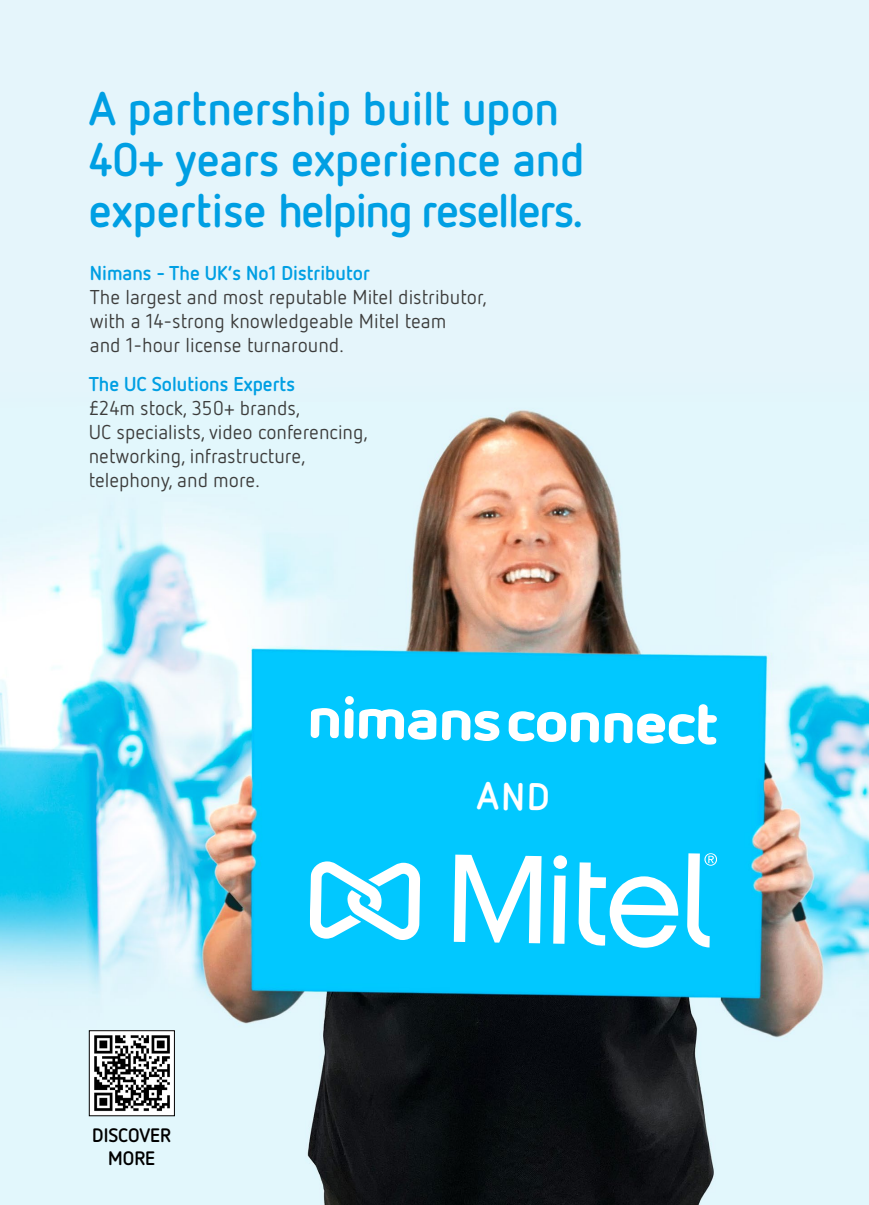
<style>
.page{position:relative;width:869px;height:1205px;background:#fff}
.page>*{position:absolute;margin:0;border:0;box-sizing:border-box;transform-origin:0 0}
.t1{font:700 46.88px/51.1px "Netto OT";color:#009fe3}
.t2{font:20px/24px "Netto OT";color:#3c3c3b}
.t3{font:700 20px "Netto OT";color:#009fe3}
.t4{font:700 19.38px/23.4px "Netto OT";color:#000;text-align:center}
</style>
<div class="page">
<div style="left:0;top:0;width:868px;height:1205px;background:#e5f5fb"></div>
<img style="left:0;top:410px;width:868px;height:795px">
<div style="left:553px;top:855px;width:14px;height:14px;background:#fff;border-radius:50%"></div>
<svg style="left:453px;top:854px;width:88px;height:89px;background:#75e1ff"></svg>
<svg style="left:309px;top:861px;width:111px;height:79px;background:#75e1ff"></svg>
<svg style="left:686px;top:853px;width:30px;height:94px;background:#6adeff"></svg>
<svg style="left:553px;top:875px;width:12px;height:69px"></svg>
<svg style="left:578px;top:862px;width:100px;height:86px;background:#68deff"></svg>
<img style="left:91px;top:1032px;width:82px;height:82px">
<div style="left:89px;top:1030px;width:86px;height:86px;border:1px solid #000"></div>
<svg style="left:508px;top:711px;width:90px;height:32px;background:#8be5ff"></svg>
<svg style="left:604px;top:704px;width:112px;height:41px;background:#73e0ff"></svg>
<div style="left:345px;top:696px;width:9px;height:9px;background:#fff;border-radius:50%"></div>
<svg style="left:359px;top:709px;width:140px;height:32px;background:#8fe6ff"></svg>
<svg style="left:310px;top:708px;width:43px;height:30px"></svg>
<div style="left:477px;top:782px;width:71px;height:28px;background:#01c8ff"></div>
<h1 class="t1" style="left:89px;top:82px;width:497px">A partnership built upon<br>40+ years experience and expertise helping resellers.</h1>
<p class="t3" style="left:90px;top:261px;width:281px">Nimans - The UK’s No1 Distributor</p>
<p class="t2" style="left:90px;top:285px;width:398px">The largest and most reputable Mitel distributor, with a 14-strong knowledgeable Mitel team<br>and 1-hour license turnaround.</p>
<p class="t3" style="left:89px;top:372px;width:208px">The UC Solutions Experts</p>
<p class="t2" style="left:89px;top:396px;width:281px">£24m stock, 350+ brands,<br>UC specialists, video conferencing, networking, infrastructure, telephony, and more.</p>
<p class="t4" style="left:92px;top:1123px;width:80px">DISCOVER<br>MORE</p>
</div>
